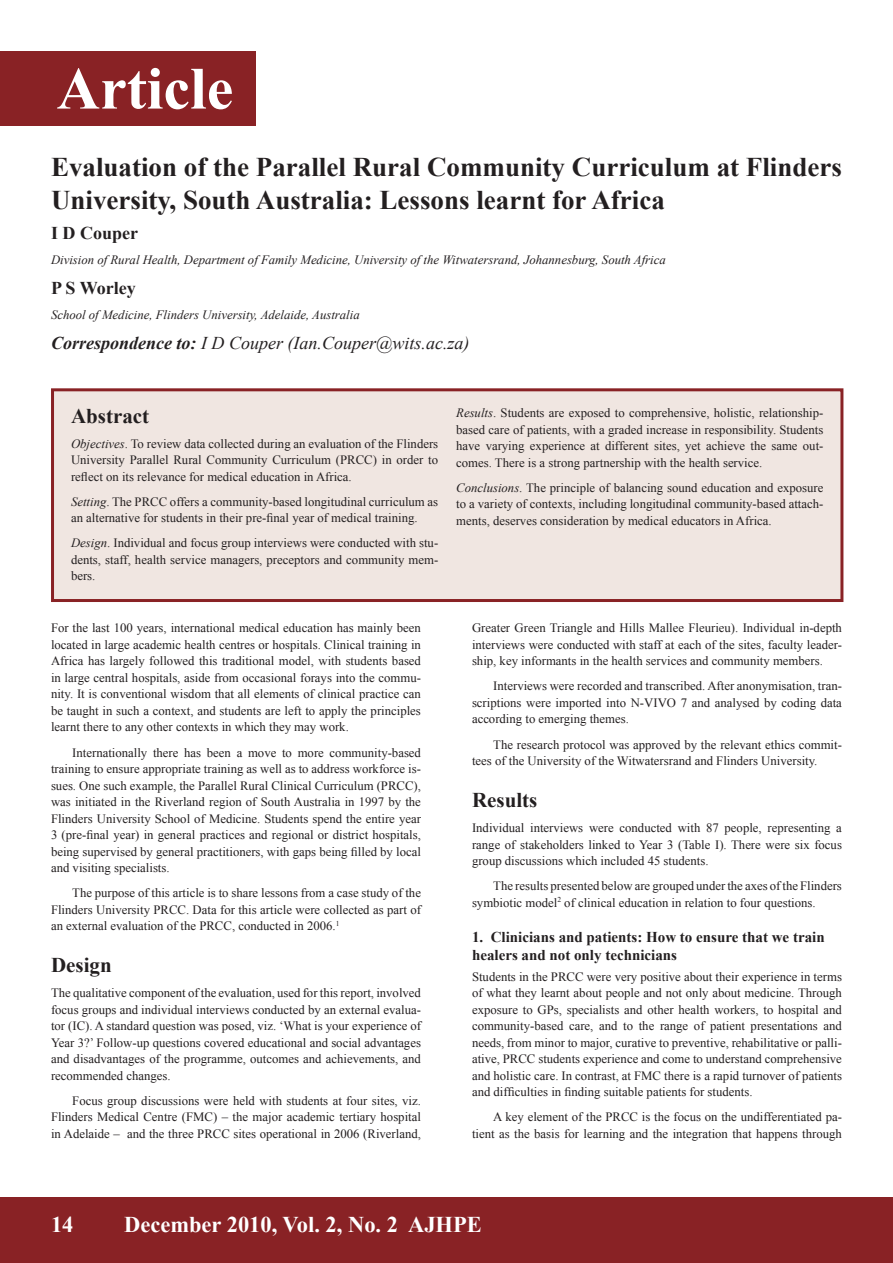
<style>
.page{position:relative;width:893px;height:1263px;background:#fff}
.page>*{position:absolute;margin:0;border:0;box-sizing:border-box;transform-origin:0 0}
.t1{font:700 60px "Times New Roman";color:#fff}
.A_HEAD{font:700 27px/32.4px "Times New Roman";color:#231f20}
.t2{font:700 22.5px "Times New Roman";color:#fff}
.B_HEAD{font:700 21px "Times New Roman";color:#231f20}
.CORRESPONDENCE{font:italic 18px "Times New Roman";color:#231f20}
.AUTHORS_NAME{font:700 18px "Times New Roman";color:#231f20}
.C_HEAD{font:700 15px/18px "Times New Roman";color:#231f20}
.BODY_COPY{font:12.75px/16.5px "Times New Roman";color:#231f20;text-align:justify}
.BODY_COPY_INDENT{font:12.75px/16.5px "Times New Roman";color:#231f20;text-align:justify}
.AUTHORS_DETAILS{font:italic 12.75px "Times New Roman";color:#231f20}
.s1{font-weight:700}
.s2{font-style:italic}
</style>
<div class="page">
<div style="left:0;top:1197px;width:893px;height:66px;background:#892225"></div>
<div style="left:0;top:51px;width:255px;height:74px;background:#892225"></div>
<div style="left:53px;top:390px;width:789px;height:210px;background:#f0e6e1"></div>
<div style="left:51px;top:388px;width:792px;height:214px;border:3px solid #892225"></div>
<p class="t1" style="left:57px;top:47px;width:178px">Article</p>
<p class="A_HEAD" style="left:51px;top:150px;width:792px">Evaluation of the Parallel Rural Community Curriculum at Flinders<br>University, South Australia: Lessons learnt for Africa</p>
<p class="AUTHORS_NAME" style="left:51px;top:220px;width:88px">I D Couper</p>
<p class="AUTHORS_DETAILS" style="left:51px;top:251px;width:616px">Division of Rural Health, Department of Family Medicine, University of the Witwatersrand, Johannesburg, South Africa</p>
<p class="AUTHORS_NAME" style="left:51px;top:275px;width:86px">P S Worley</p>
<p class="AUTHORS_DETAILS" style="left:51px;top:306px;width:310px">School of Medicine, Flinders University, Adelaide, Australia</p>
<p class="CORRESPONDENCE" style="left:51px;top:330px;width:420px"><span class="s1">Correspondence to:</span> I D Couper (Ian.Couper@wits.ac.za)</p>
<p class="B_HEAD" style="left:71px;top:401px;width:80px">Abstract</p>
<p class="BODY_COPY" style="left:71px;top:435px;width:369px"><span class="s2">Objectives</span>. To review data collected during an evaluation of the Flinders University Parallel Rural Community Curriculum (PRCC) in order to reflect on its relevance for medical education in Africa.</p>
<p class="BODY_COPY" style="left:71px;top:493px;width:369px"><span class="s2">Setting</span>. The PRCC offers a community-based longitudinal curriculum as an alternative for students in their pre-final year of medical training.</p>
<p class="BODY_COPY" style="left:71px;top:534px;width:369px"><span class="s2">Design</span>. Individual and focus group interviews were conducted with stu&shy;dents, staff, health service managers, preceptors and community mem&shy;bers.</p>
<p class="BODY_COPY" style="left:51px;top:620px;width:371px">For the last 100 years, international medical education has mainly been located in large academic health centres or hospitals. Clinical training in Africa has largely followed this traditional model, with students based in large central hospitals, aside from occasional forays into the commu&shy;nity. It is conventional wisdom that all elements of clinical practice can be taught in such a context, and students are left to apply the principles learnt there to any other contexts in which they may work.</p>
<p class="BODY_COPY_INDENT" style="left:51px;top:744px;width:371px;text-indent:21px">Internationally there has been a move to more community-based training to ensure appropriate training as well as to address workforce is&shy;sues. One such example, the Parallel Rural Clinical Curriculum (PRCC), was initiated in the Riverland region of South Australia in 1997 by the Flinders University School of Medicine. Students spend the entire year 3 (pre-final year) in general practices and regional or district hospitals, being supervised by general practitioners, with gaps being filled by local and visiting specialists.</p>
<p class="BODY_COPY_INDENT" style="left:51px;top:884px;width:371px;text-indent:21px">The purpose of this article is to share lessons from a case study of the Flinders University PRCC. Data for this article were collected as part of an external evaluation of the PRCC, conducted in 2006.<sup>1</sup></p>
<p class="B_HEAD" style="left:51px;top:951px;width:62px">Design</p>
<p class="BODY_COPY" style="left:51px;top:984px;width:371px">The qualitative component of the evaluation, used for this report, involved focus groups and individual interviews conducted by an external evalua&shy;tor (IC). A standard question was posed, viz. ‘What is your experience of Year 3?’ Follow-up questions covered educational and social advantages and disadvantages of the programme, outcomes and achievements, and recommended changes.</p>
<p class="BODY_COPY_INDENT" style="left:51px;top:1092px;width:371px;text-indent:21px">Focus group discussions were held with students at four sites, viz.<br>Flinders Medical Centre (FMC) – the major academic tertiary hospital in Adelaide – and the three PRCC sites operational in 2006 (Riverland,</p>
<p class="BODY_COPY" style="left:456px;top:404px;width:369px"><span class="s2">Results</span>. Students are exposed to comprehensive, holistic, relationship&shy;based care of patients, with a graded increase in responsibility. Students have varying experience at different sites, yet achieve the same out&shy;comes. There is a strong partnership with the health service.</p>
<p class="BODY_COPY" style="left:456px;top:479px;width:369px"><span class="s2">Conclusions</span>. The principle of balancing sound education and exposure to a variety of contexts, including longitudinal community-based attach&shy;ments, deserves consideration by medical educators in Africa.</p>
<p class="BODY_COPY_INDENT" style="left:472px;top:620px;width:371px">Greater Green Triangle and Hills Mallee Fleurieu). Individual in-depth interviews were conducted with staff at each of the sites, faculty leader&shy;ship, key informants in the health services and community members.</p>
<p class="BODY_COPY_INDENT" style="left:472px;top:678px;width:371px;text-indent:21px">Interviews were recorded and transcribed. After anonymisation, tran&shy;scriptions were imported into N-VIVO 7 and analysed by coding data according to emerging themes.</p>
<p class="BODY_COPY_INDENT" style="left:472px;top:736px;width:371px;text-indent:21px">The research protocol was approved by the relevant ethics commit&shy;tees of the University of the Witwatersrand and Flinders University.</p>
<p class="B_HEAD" style="left:472px;top:786px;width:67px">Results</p>
<p class="BODY_COPY" style="left:472px;top:819px;width:371px">Individual interviews were conducted with 87 people, representing a range of stakeholders linked to Year 3 (Table I). There were six focus group discussions which included 45 students.</p>
<p class="BODY_COPY_INDENT" style="left:472px;top:877px;width:371px;text-indent:21px">The results presented below are grouped under the axes of the Flinders symbiotic model<sup>2</sup> of clinical education in relation to four questions.</p>
<p class="C_HEAD" style="left:472px;top:927px;width:354px">1. Clinicians and patients: How to ensure that we train healers and not only technicians</p>
<p class="BODY_COPY" style="left:472px;top:968px;width:371px">Students in the PRCC were very positive about their experience in terms of what they learnt about people and not only about medicine. Through exposure to GPs, specialists and other health workers, to hospital and community-based care, and to the range of patient presentations and needs, from minor to major, curative to preventive, rehabilitative or palli&shy;ative, PRCC students experience and come to understand comprehensive and holistic care. In contrast, at FMC there is a rapid turnover of patients and difficulties in finding suitable patients for students.</p>
<p class="BODY_COPY_INDENT" style="left:472px;top:1108px;width:371px;text-align:right">A key element of the PRCC is the focus on the undifferentiated pa&shy;tient as the basis for learning and the integration that happens through</p>
<p class="t2" style="left:51px;top:1208px;width:24px">14</p>
<p class="t2" style="left:124px;top:1208px;width:359px">December 2010, Vol. 2, No. 2 AJHPE</p>
</div>
